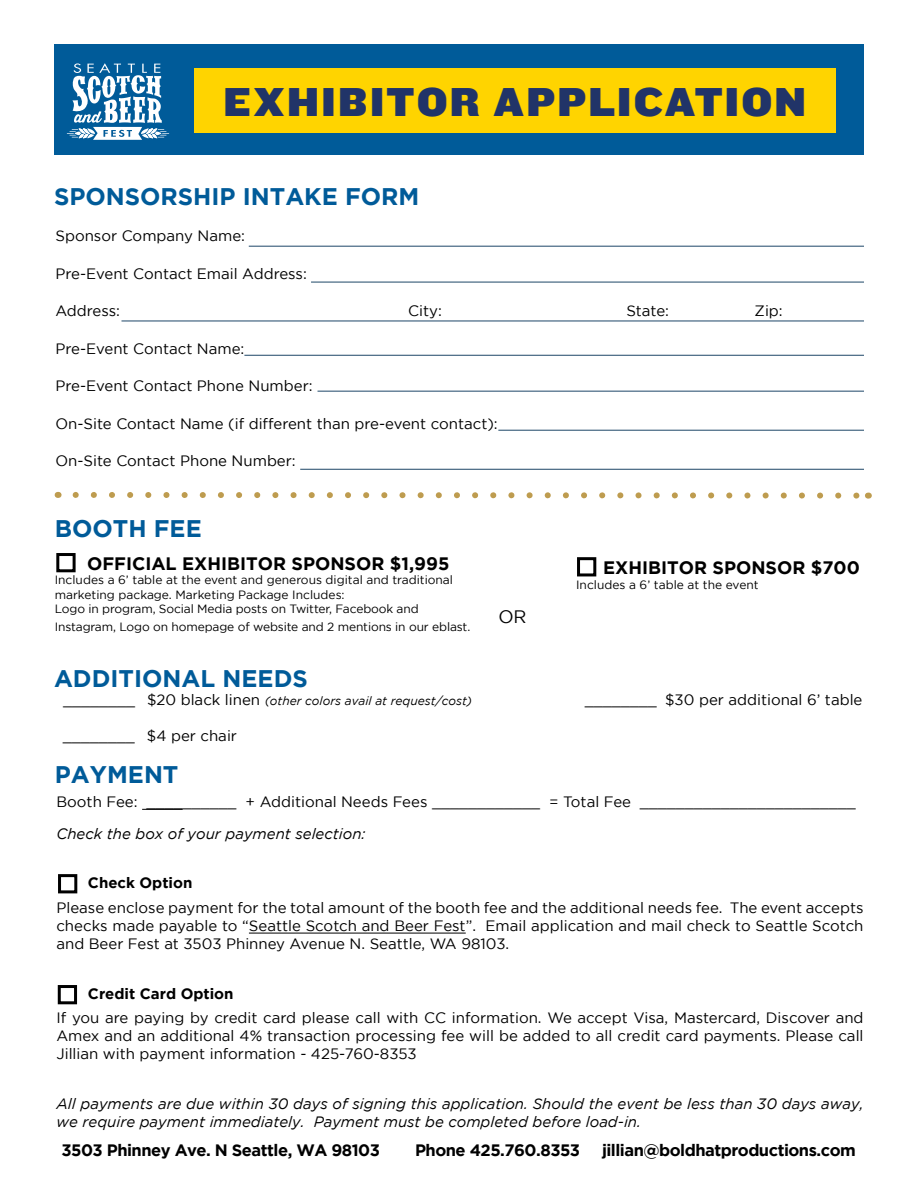
<style>
.page{position:relative;width:918px;height:1188px;background:#fff}
.page>*{position:absolute;margin:0;border:0;box-sizing:border-box;transform-origin:0 0}
.t1{font:42px "Knockout HTF72 Full Cruiserwt";letter-spacing:.045em;color:#213468}
.t2{font:700 24px "Gotham";color:#005b99}
.t3{font:700 18px "Gotham";color:#000}
.t4{font:18px "Gotham";color:#000}
.t5{font:700 16.5px "Gotham";letter-spacing:-.03em;color:#000}
.t6{font:15px/18px "Gotham";color:#000;text-align:justify}
.t7{font:italic 15px/18px "Gotham";color:#000}
.t8{font:700 15px "Gotham";color:#000}
.t9{font:12px/14.4px "Gotham";letter-spacing:-.01em;color:#000}
.t10{font:italic 12px "Gotham";color:#000}
.s1{font-style:normal;font-size:15px}
</style>
<div class="page">
<hr style="left:142px;top:809px;width:41px;height:1px;background:#000">
<hr style="left:249px;top:933px;width:217px;height:1px;background:#000">
<hr style="left:249px;top:246px;width:615px;height:1px;background:#1d4667">
<hr style="left:311px;top:282px;width:553px;height:1px;background:#1d4667">
<hr style="left:122px;top:321px;width:742px;height:1px;background:#1d4667">
<hr style="left:244px;top:355px;width:620px;height:1px;background:#1d4667">
<hr style="left:318px;top:391px;width:546px;height:1px;background:#1d4667">
<hr style="left:300px;top:469px;width:564px;height:1px;background:#1d4667">
<svg style="left:72px;top:492px;width:797px;height:7px"></svg>
<div style="left:54px;top:44px;width:810px;height:110px;background:#005b99"></div>
<div style="left:194px;top:68px;width:641px;height:65px;background:#ffd400"></div>
<svg style="left:67px;top:63px;width:102px;height:77px"></svg>
<div style="left:56px;top:553px;width:20px;height:19px;border:3px solid #000"></div>
<hr style="left:498px;top:430px;width:366px;height:1px;background:#1d4667">
<div style="left:577px;top:557px;width:19px;height:19px;border:3px solid #000"></div>
<div style="left:58px;top:874px;width:19px;height:19px;border:3px solid #000"></div>
<div style="left:58px;top:985px;width:19px;height:19px;border:3px solid #000"></div>
<h1 class="t1" style="left:223px;top:79px;width:585px">EXHIBITOR APPLICATION</h1>
<h2 class="t2" style="left:54px;top:183px;width:367px">SPONSORSHIP INTAKE FORM</h2>
<p class="t6" style="left:56px;top:227px;width:191px">Sponsor Company Name:</p>
<p class="t6" style="left:56px;top:264px;width:253px">Pre-Event Contact Email Address:</p>
<p class="t6" style="left:56px;top:302px;width:66px">Address:</p>
<p class="t6" style="left:408px;top:302px;width:35px">City:</p>
<p class="t6" style="left:626px;top:302px;width:44px">State:</p>
<p class="t6" style="left:755px;top:302px;width:30px">Zip:</p>
<p class="t6" style="left:56px;top:339px;width:190px">Pre-Event Contact Name:</p>
<p class="t6" style="left:56px;top:377px;width:259px">Pre-Event Contact Phone Number:</p>
<p class="t6" style="left:56px;top:414px;width:444px">On-Site Contact Name (if different than pre-event contact):</p>
<p class="t6" style="left:56px;top:452px;width:242px">On-Site Contact Phone Number:</p>
<h2 class="t2" style="left:55px;top:515px;width:149px">BOOTH FEE</h2>
<p class="t3" style="left:87px;top:553px;width:364px">OFFICIAL EXHIBITOR SPONSOR $1,995</p>
<p class="t9" style="left:55px;top:573px;width:400px">Includes a 6’ table at the event and generous digital and traditional marketing package. Marketing Package Includes:<br>Logo in program, Social Media posts on Twitter, Facebook and</p>
<p class="t9" style="left:55px;top:620px;width:417px">Instagram, Logo on homepage of website and 2 mentions in our eblast.</p>
<p class="t4" style="left:498px;top:606px;width:30px">OR</p>
<p class="t3" style="left:603px;top:558px;width:258px">EXHIBITOR SPONSOR $700</p>
<p class="t9" style="left:576px;top:577px;width:184px">Includes a 6’ table at the event</p>
<h2 class="t2" style="left:54px;top:664px;width:255px">ADDITIONAL NEEDS</h2>
<p class="t10" style="left:63px;top:694px;width:411px"><span class="s1">________ $20 black linen</span> (other colors avail at request/cost)</p>
<p class="t6" style="left:585px;top:690px;width:279px">________ $30 per additional 6’ table</p>
<p class="t6" style="left:63px;top:726px;width:176px">________ $4 per chair</p>
<h2 class="t2" style="left:55px;top:760px;width:125px">PAYMENT</h2>
<p class="t6" style="left:56px;top:793px;width:801px">Booth Fee: __________ + Additional Needs Fees ____________ = Total Fee ________________________</p>
<p class="t7" style="left:56px;top:825px;width:311px">Check the box of your payment selection:</p>
<p class="t8" style="left:88px;top:874px;width:106px">Check Option</p>
<p class="t6" style="left:56px;top:899px;width:809px">Please enclose payment for the total amount of the booth fee and the additional needs fee. The event accepts checks made payable to “Seattle Scotch and Beer Fest”. Email application and mail check to Seattle Scotch and Beer Fest at 3503 Phinney Avenue N. Seattle, WA 98103.</p>
<p class="t8" style="left:88px;top:985px;width:147px">Credit Card Option</p>
<p class="t6" style="left:56px;top:1009px;width:809px">If you are paying by credit card please call with CC information. We accept Visa, Mastercard, Discover and Amex and an additional 4% transaction processing fee will be added to all credit card payments. Please call Jillian with payment information - 425-760-8353</p>
<p class="t7" style="left:56px;top:1095px;width:809px">All payments are due within 30 days of signing this application. Should the event be less than 30 days away, we require payment immediately. Payment must be completed before load-in.</p>
<p class="t5" style="left:61px;top:1140px;width:320px">3503 Phinney Ave. N Seattle, WA 98103</p>
<p class="t5" style="left:415px;top:1140px;width:167px">Phone 425.760.8353</p>
<p class="t5" style="left:602px;top:1140px;width:255px">jillian@boldhatproductions.com</p>
</div>
